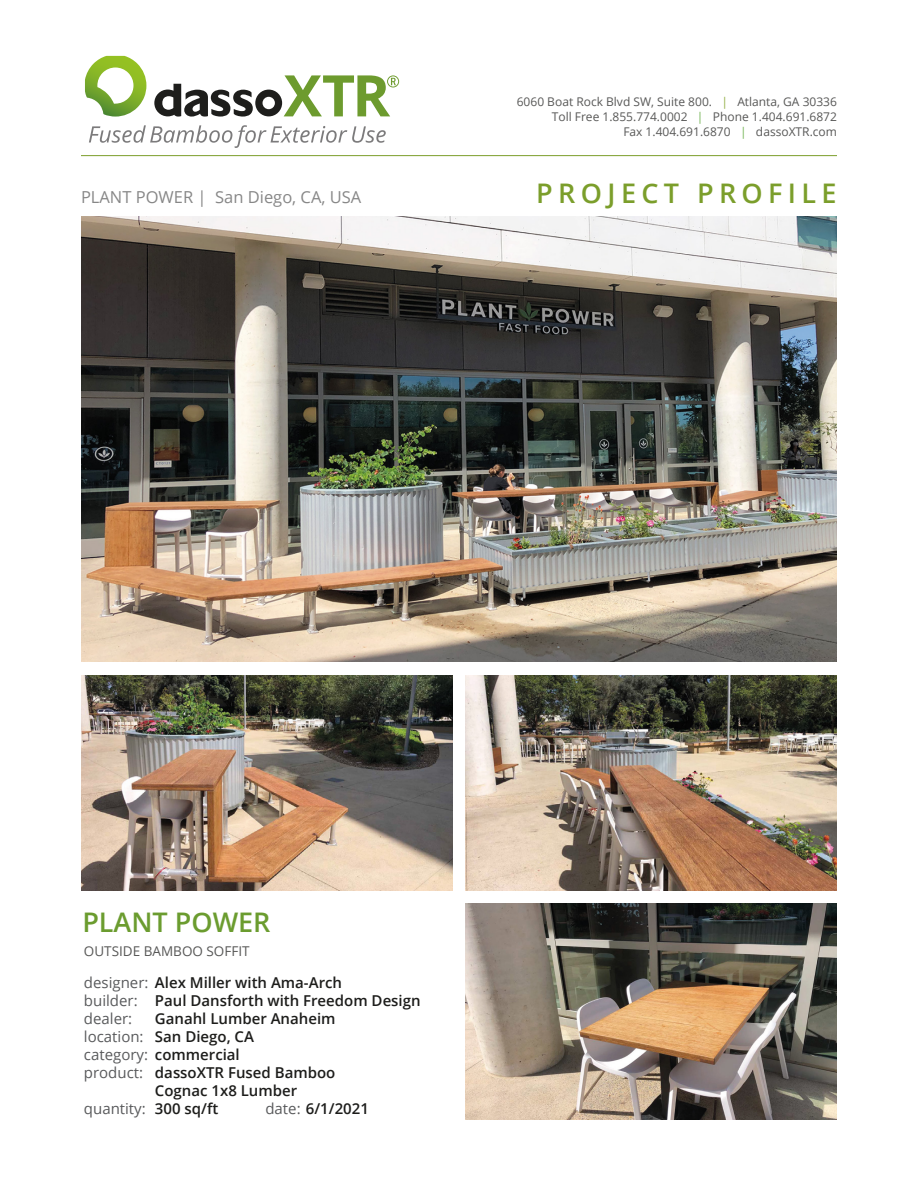
<style>
.page{position:relative;width:918px;height:1188px;background:#fff}
.page>*{position:absolute;margin:0;border:0;box-sizing:border-box;transform-origin:0 0}
.t1{font:600 27px "Open Sans";letter-spacing:.2em;color:#7b9e2b}
.t2{font:600 27px "Open Sans";color:#6b9c2f}
.t3{font:16.5px "Open Sans";color:#878787}
.t4{font:600 15px/18px "Open Sans";color:#1d1d1b}
.t5{font:15px/18px "Open Sans";color:#595a5c}
.t6{font:13.5px "Open Sans";color:#585857}
.t7{font:12px/15px "Open Sans";color:#585857;text-align:right}
.s1{color:#95b047}
.s2{color:#76b558}
.s3{font-weight:400;color:#595a5c}
</style>
<div class="page">
<img style="left:81px;top:216px;width:756px;height:446px">
<img style="left:81px;top:675px;width:371px;height:216px">
<img style="left:466px;top:675px;width:371px;height:215px">
<img style="left:466px;top:904px;width:371px;height:215px">
<hr style="left:81px;top:155px;width:756px;height:1px;background:#7b9e2b">
<svg style="left:85px;top:56px;width:61px;height:61px"></svg>
<svg style="left:89px;top:125px;width:297px;height:23px"></svg>
<svg style="left:154px;top:75px;width:245px;height:42px"></svg>
<p class="t7" style="left:517px;top:93px;width:322px">6060 Boat Rock Blvd SW, Suite 800. <span class="s1">|</span> Atlanta, GA 30336<br>Toll Free 1.855.774.0002 <span class="s2">|</span> Phone 1.404.691.6872<br>Fax 1.404.691.6870 <span class="s2">|</span> dassoXTR.com</p>
<p class="t3" style="left:81px;top:185px;width:282px">PLANT POWER | San Diego, CA, USA</p>
<h1 class="t1" style="left:536px;top:174px;width:302px">PROJECT PROFILE</h1>
<h1 class="t2" style="left:82px;top:904px;width:190px">PLANT POWER</h1>
<p class="t6" style="left:84px;top:941px;width:167px">OUTSIDE BAMBOO SOFFIT</p>
<p class="t4" style="left:155px;top:973px;width:267px;text-indent:-71px"><span class="s3">designer:</span> Alex Miller with Ama-Arch<br>Paul Dansforth with Freedom Design<br>Ganahl Lumber Anaheim<br>San Diego, CA<br>commercial<br>dassoXTR Fused Bamboo<br>Cognac 1x8 Lumber<br>300 sq/ft</p>
<p class="t5" style="left:84px;top:991px;width:66px">builder: dealer: location: category: product:</p>
<p class="t5" style="left:84px;top:1099px;width:63px">quantity:</p>
<p class="t4" style="left:265px;top:1099px;width:105px"><span class="s3">date:</span> 6/1/2021</p>
</div>
